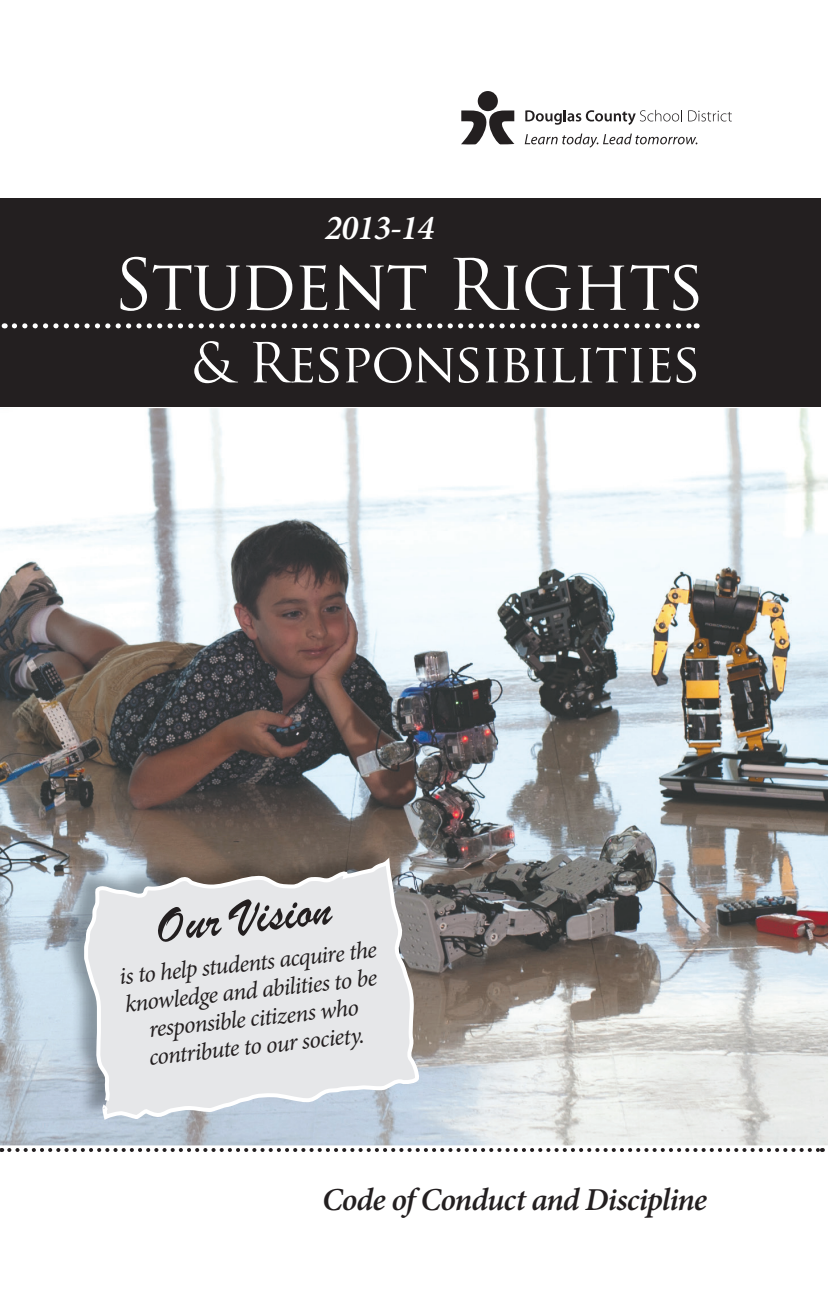
<style>
.page{position:relative;width:828px;height:1296px;background:#fff}
.page>*{position:absolute;margin:0;border:0;box-sizing:border-box;transform-origin:0 0}
.t1{font:69px "Trajan Pro";letter-spacing:-.025em;color:#fff}
.t2{font:53.6px "Trajan Pro";letter-spacing:-.025em;color:#fff}
.t3{font:52px "Brush Script";color:#231f20}
.t4{font:italic 600 35.2px "Minion Pro";letter-spacing:-.025em;color:#fff}
.t5{font:italic 600 32px "Minion Pro";letter-spacing:-.03em;color:#231f20}
.t6{font:italic 24.2px/27.8px "Minion Pro";color:#231f20;text-align:center}
</style>
<div class="page">
<img style="left:0;top:408px;width:828px;height:737px">
<div style="left:0;top:198px;width:820px;height:209px;background:#231f20"></div>
<svg style="left:14px;top:323px;width:683px;height:5px"></svg>
<img style="left:59px;top:838px;width:357px;height:282px">
<svg style="left:82px;top:852px;width:338px;height:271px;background:#d3d5d7"></svg>
<svg style="left:9px;top:1148px;width:814px;height:4px"></svg>
<svg style="left:525px;top:110px;width:157px;height:15px"></svg>
<svg style="left:688px;top:110px;width:44px;height:12px"></svg>
<svg style="left:525px;top:134px;width:172px;height:14px"></svg>
<svg style="left:461px;top:110px;width:54px;height:35px"></svg>
<div style="left:478px;top:91px;width:20px;height:20px;background:#231f20;border-radius:50%"></div>
<h3 class="t4" style="left:325px;top:203px;width:111px">2013-14</h3>
<h1 class="t1" style="left:114px;top:241px;width:593px">Student Rights</h1>
<h2 class="t2" style="left:192px;top:329px;width:511px">&amp; Responsibilities</h2>
<h3 class="t3" style="left:152px;top:895px;width:178px;rotate:-6deg">Our Vision</h3>
<p class="t6" style="left:118px;top:963px;width:260px;rotate:-6deg">is to help students acquire the knowledge and abilities to be responsible citizens who contribute to our society.</p>
<h3 class="t5" style="left:322px;top:1178px;width:387px">Code of Conduct and Discipline</h3>
</div>
